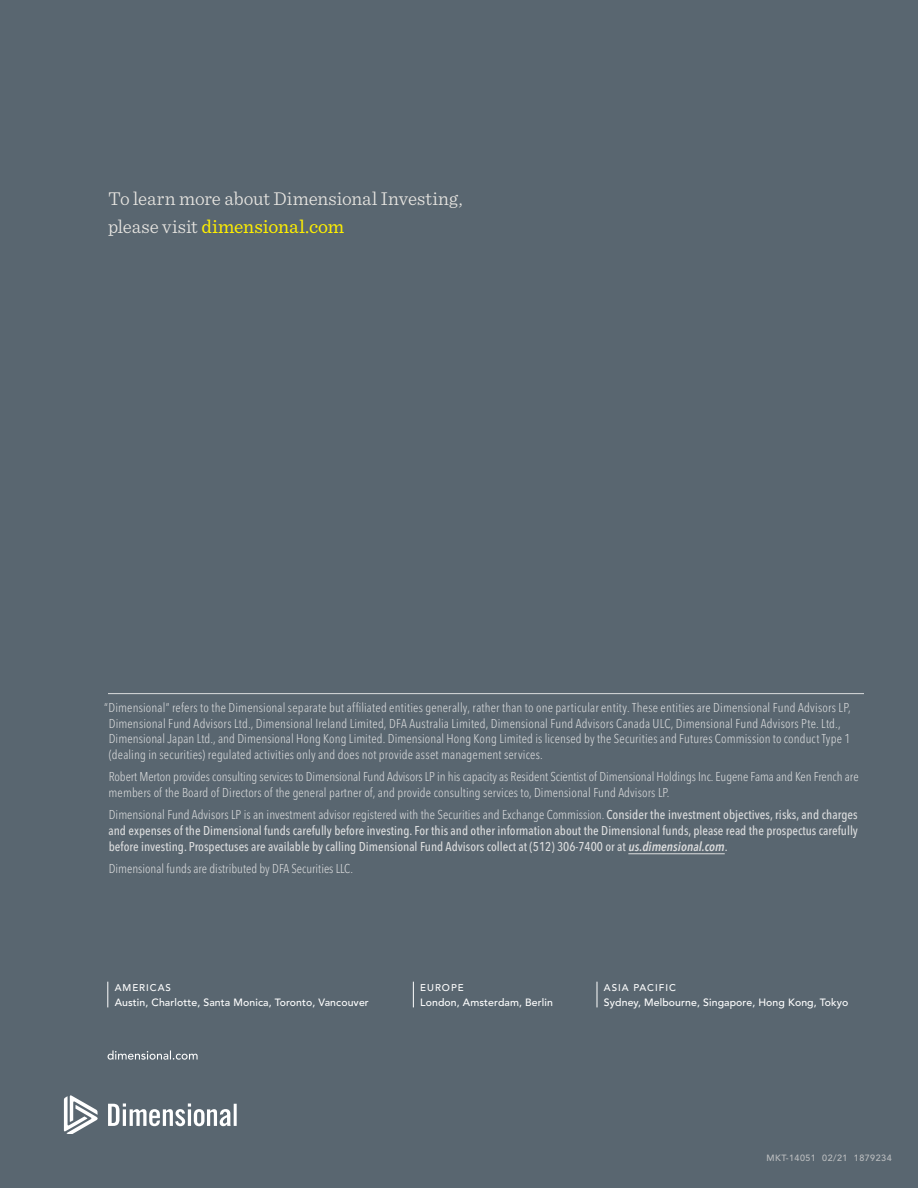
<style>
.page{position:relative;width:918px;height:1188px;background:#596670}
.page>*{position:absolute;margin:0;border:0;box-sizing:border-box;transform-origin:0 0}
.t1{font:300 19.5px/28.5px "Sentinel";color:#e7e5e1}
.t2{font:300 condensed 12.75px/15.8px "Avenir Next LT Pro";letter-spacing:.01em;color:#dcddde}
.t3{font:500 condensed 12.75px/15.8px "Avenir Next LT Pro";color:#dcddde;text-align:justify}
.t4{font:500 10.5px "Avenir LT Std";letter-spacing:.01em;color:#fff}
.t5{font:500 9.75px "Avenir LT Std";letter-spacing:.1em;color:#fff}
.t6{font:500 9px "Avenir LT Std";letter-spacing:.05em;color:#bcbec0}
.s1{font-weight:400;color:#ffef00}
.s2{font-weight:300}
.s3{font-weight:600;font-style:italic}
</style>
<div class="page">
<svg style="left:107px;top:982px;width:1px;height:25px"></svg>
<svg style="left:413px;top:982px;width:1px;height:25px"></svg>
<svg style="left:597px;top:982px;width:1px;height:25px"></svg>
<svg style="left:108px;top:1050px;width:90px;height:10px"></svg>
<svg style="left:64px;top:1095px;width:34px;height:39px"></svg>
<svg style="left:108px;top:1103px;width:129px;height:23px"></svg>
<hr style="left:108px;top:693px;width:756px;height:1px;background:#dcddde">
<hr style="left:628px;top:854px;width:97px;height:1px;background:#dcddde">
<h1 class="t1" style="left:108px;top:183px;width:356px">To learn more about Dimensional Investing, please visit <span class="s1">dimensional.com</span></h1>
<p class="t2" style="left:109px;top:699px;width:743px;text-indent:-4px">“Dimensional” refers to the Dimensional separate but affiliated entities generally, rather than to one particular entity. These entities are Dimensional Fund Advisors LP, Dimensional Fund Advisors Ltd., Dimensional Ireland Limited, DFA Australia Limited, Dimensional Fund Advisors Canada ULC, Dimensional Fund Advisors Pte. Ltd., Dimensional Japan Ltd., and Dimensional Hong Kong Limited. Dimensional Hong Kong Limited is licensed by the Securities and Futures Commission to conduct Type 1 (dealing in securities) regulated activities only and does not provide asset management services.</p>
<p class="t2" style="left:109px;top:769px;width:752px">Robert Merton provides consulting services to Dimensional Fund Advisors LP in his capacity as Resident Scientist of Dimensional Holdings Inc. Eugene Fama and Ken French are members of the Board of Directors of the general partner of, and provide consulting services to, Dimensional Fund Advisors LP.</p>
<p class="t3" style="left:108px;top:807px;width:751px"><span class="s2">Dimensional Fund Advisors LP is an investment advisor registered with the Securities and Exchange Commission.</span> Consider the investment objectives, risks, and charges and expenses of the Dimensional funds carefully before investing. For this and other information about the Dimensional funds, please read the prospectus carefully before investing. Prospectuses are available by calling Dimensional Fund Advisors collect at (512) 306-7400 or at <span class="s3">us.dimensional.com</span>.</p>
<p class="t2" style="left:109px;top:861px;width:246px">Dimensional funds are distributed by DFA Securities LLC.</p>
<p class="t5" style="left:115px;top:982px;width:58px">AMERICAS</p>
<p class="t4" style="left:115px;top:996px;width:256px">Austin, Charlotte, Santa Monica, Toronto, Vancouver</p>
<p class="t5" style="left:420px;top:982px;width:45px">EUROPE</p>
<p class="t4" style="left:420px;top:996px;width:134px">London, Amsterdam, Berlin</p>
<p class="t5" style="left:604px;top:982px;width:73px">ASIA PACIFIC</p>
<p class="t4" style="left:604px;top:996px;width:246px">Sydney, Melbourne, Singapore, Hong Kong, Tokyo</p>
<p class="t6" style="left:766px;top:1153px;width:127px">MKT-14051 02/21 1879234</p>
</div>
